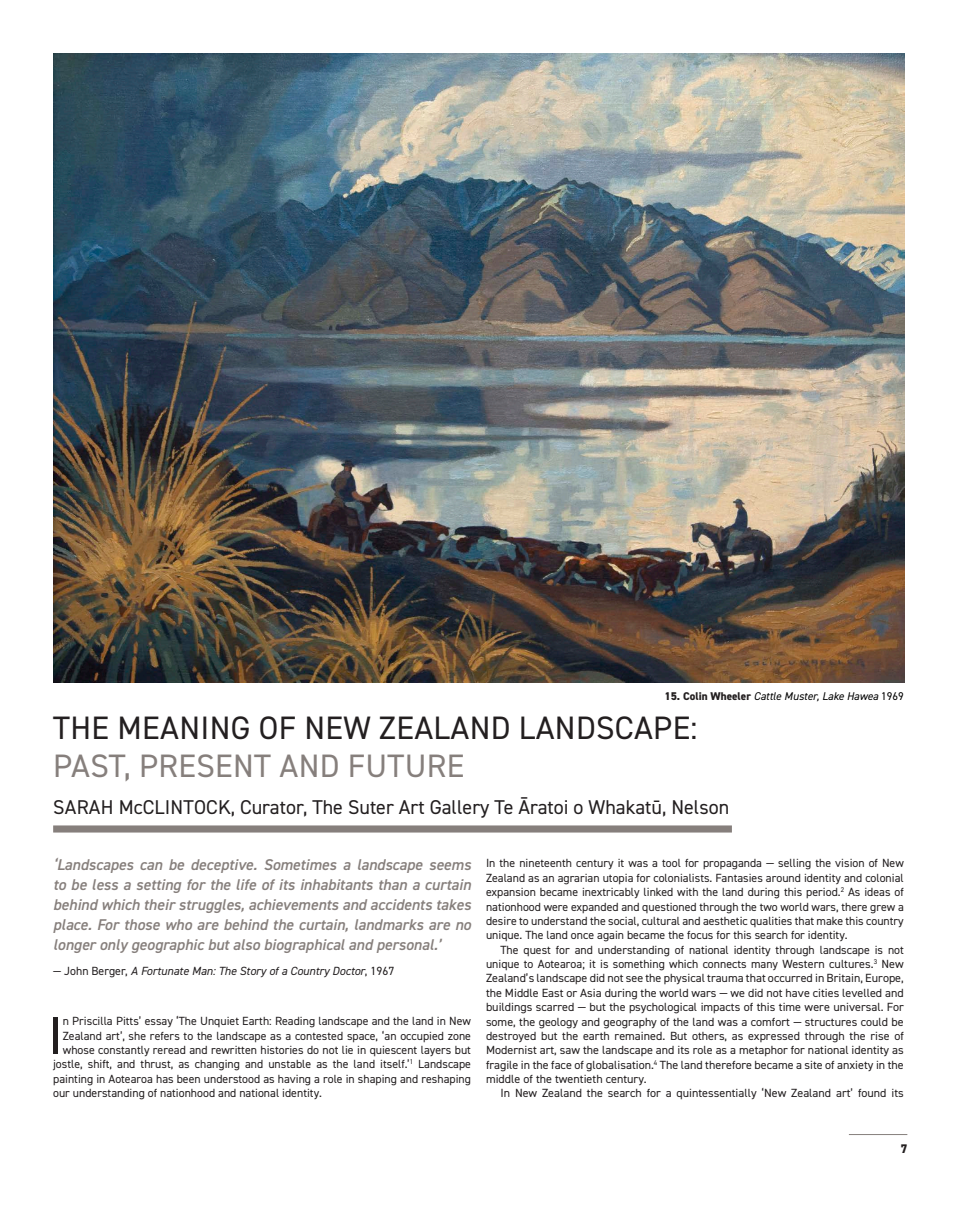
<style>
.page{position:relative;width:957px;height:1205px;background:#fff}
.page>*{position:absolute;margin:0;border:0;box-sizing:border-box;transform-origin:0 0}
.DIN2014_Body{font:53.5px "DIN2014";color:#231f20}
.DIN2014_Body-2{font:32.5px/37.5px "DIN2014";letter-spacing:.01em;color:#231f20}
.DIN2014_Body-3{font:20px "DIN2014";color:#231f20}
.LightItalics{font:italic 600 15.62px/20px "DIN2014";color:#867f7c;text-align:justify}
.t1{font:800 12.5px "DIN2014";color:#231f20}
.DIN2014_Body-4{font:11.88px/14.4px "DIN2014";color:#231f20;text-align:justify}
.LightItalics-2{font:italic 11.88px "DIN2014";color:#231f20}
.DIN2014_Body-5{font:italic 11.25px "DIN2014";color:#000}
.s1{font-weight:800;font-style:normal;color:#231f20}
.s2{font-style:normal}
.s3{color:#867f7c}
</style>
<div class="page">
<hr style="left:849px;top:1134px;width:58px;height:1px;background:#867f7c">
<div style="left:53px;top:825px;width:679px;height:7px;background:#867f7c"></div>
<img style="left:53px;top:53px;width:852px;height:630px">
<p class="DIN2014_Body-5" style="left:664px;top:689px;width:241px"><span class="s1">15. Colin Wheeler</span> Cattle Muster, Lake Hawea <span class="s2">1969</span></p>
<p class="DIN2014_Body-2" style="left:53px;top:708px;width:645px">THE MEANING OF NEW ZEALAND LANDSCAPE:<br><span class="s3">PAST, PRESENT AND FUTURE</span></p>
<p class="DIN2014_Body-3" style="left:53px;top:795px;width:677px">SARAH McCLINTOCK, Curator, The Suter Art Gallery Te Āratoi o Whakatū, Nelson</p>
<p class="LightItalics" style="left:53px;top:854px;width:419px">‘Landscapes can be deceptive. Sometimes a landscape seems to be less a setting for the life of its inhabitants than a curtain behind which their struggles, achievements and accidents takes place. For those who are behind the curtain, landmarks are no longer only geographic but also biographical and personal.’</p>
<p class="LightItalics-2" style="left:53px;top:964px;width:343px"><span class="s2">— John Berger,</span> A Fortunate Man: The Story of a Country Doctor<span class="s2">, 1967</span></p>
<p class="DIN2014_Body" style="left:48px;top:1002px;width:16px">I</p>
<p class="DIN2014_Body-4" style="left:63px;top:1013px;width:410px">n Priscilla Pitts’ essay ‘The Unquiet Earth: Reading landscape and the land in New</p>
<p class="DIN2014_Body-4" style="left:63px;top:1028px;width:410px">Zealand art’, she refers to the landscape as a contested space, ‘an occupied zone</p>
<p class="DIN2014_Body-4" style="left:63px;top:1042px;width:410px">whose constantly reread and rewritten histories do not lie in quiescent layers but</p>
<p class="DIN2014_Body-4" style="left:53px;top:1057px;width:419px">jostle, shift, and thrust, as changing and unstable as the land itself.’<sup>1</sup> Landscape</p>
<p class="DIN2014_Body-4" style="left:53px;top:1071px;width:419px">painting in Aotearoa has been understood as having a role in shaping and reshaping</p>
<p class="DIN2014_Body-4" style="left:53px;top:1085px;width:270px">our understanding of nationhood and national identity.</p>
<p class="DIN2014_Body-4" style="left:486px;top:856px;width:419px">In the nineteenth century it was a tool for propaganda — selling the vision of New Zealand as an agrarian utopia for colonialists. Fantasies around identity and colonial expansion became inextricably linked with the land during this period.<sup>2</sup> As ideas of nationhood were expanded and questioned through the two world wars, there grew a desire to understand the social, cultural and aesthetic qualities that make this country unique. The land once again became the focus for this search for identity.</p>
<p class="DIN2014_Body-4" style="left:486px;top:942px;width:419px;text-indent:14px">The quest for and understanding of national identity through landscape is not unique to Aotearoa; it is something which connects many Western cultures.<sup>3</sup> New Zealand’s landscape did not see the physical trauma that occurred in Britain, Europe, the Middle East or Asia during the world wars — we did not have cities levelled and buildings scarred — but the psychological impacts of this time were universal. For some, the geology and geography of the land was a comfort — structures could be destroyed but the earth remained. But others, as expressed through the rise of Modernist art, saw the landscape and its role as a metaphor for national identity as fragile in the face of globalisation.<sup>4</sup> The land therefore became a site of anxiety in the middle of the twentieth century.</p>
<p class="DIN2014_Body-4" style="left:500px;top:1086px;width:405px">In New Zealand the search for a quintessentially ‘New Zealand art’ found its</p>
<p class="t1" style="left:900px;top:1140px;width:8px">7</p>
</div>
